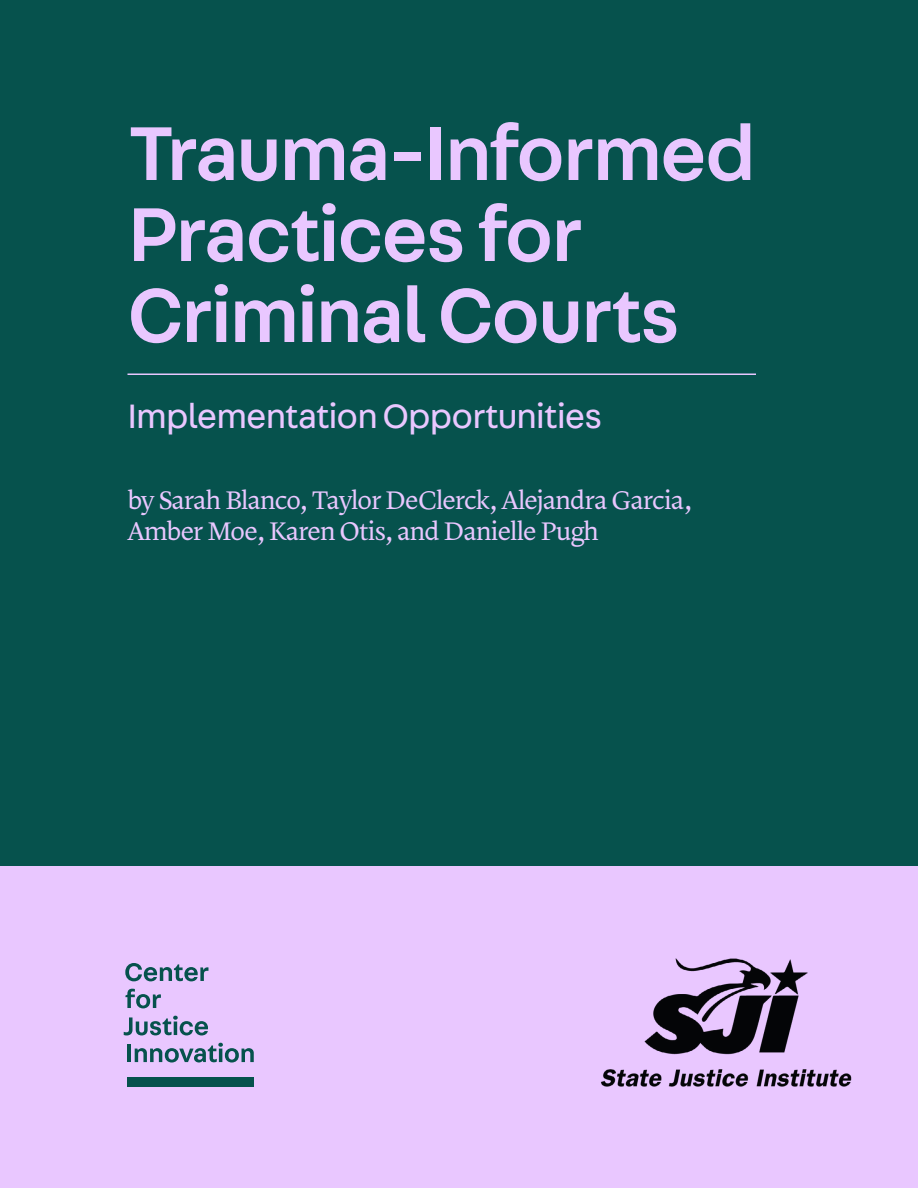
<style>
.page{position:relative;width:918px;height:1188px;background:#06524d}
.page>*{position:absolute;margin:0;border:0;box-sizing:border-box;transform-origin:0 0}
.t1{font:500 81px/81px "Fabriga";letter-spacing:-.025em;color:#e9c7ff}
.t2{font:36px "Fabriga";letter-spacing:-.025em;color:#e9c7ff}
.t3{font:27px/31.5px "Lygia";letter-spacing:-.035em;color:#e9c7ff}
</style>
<div class="page">
<hr style="left:128px;top:374px;width:628px;height:1px;background:#e9c7ff">
<div style="left:0;top:867px;width:918px;height:321px;background:#e9c7ff"></div>
<div style="left:128px;top:1078px;width:126px;height:9px;background:#06524d"></div>
<svg style="left:125px;top:963px;width:83px;height:18px"></svg>
<svg style="left:125px;top:989px;width:36px;height:19px"></svg>
<svg style="left:124px;top:1016px;width:84px;height:19px"></svg>
<hr style="left:128px;top:1045px;width:3px;height:17px;background:#06524d">
<svg style="left:135px;top:1043px;width:119px;height:20px"></svg>
<img style="left:601px;top:958px;width:251px;height:129px">
<h1 class="t1" style="left:128px;top:109px;width:630px">Trauma-Informed<br>Practices for<br>Criminal Courts</h1>
<h2 class="t2" style="left:128px;top:392px;width:476px">Implementation Opportunities</h2>
<p class="t3" style="left:128px;top:481px;width:566px">by Sarah Blanco, Taylor DeClerck, Alejandra Garcia,<br>Amber Moe, Karen Otis, and Danielle Pugh</p>
</div>
